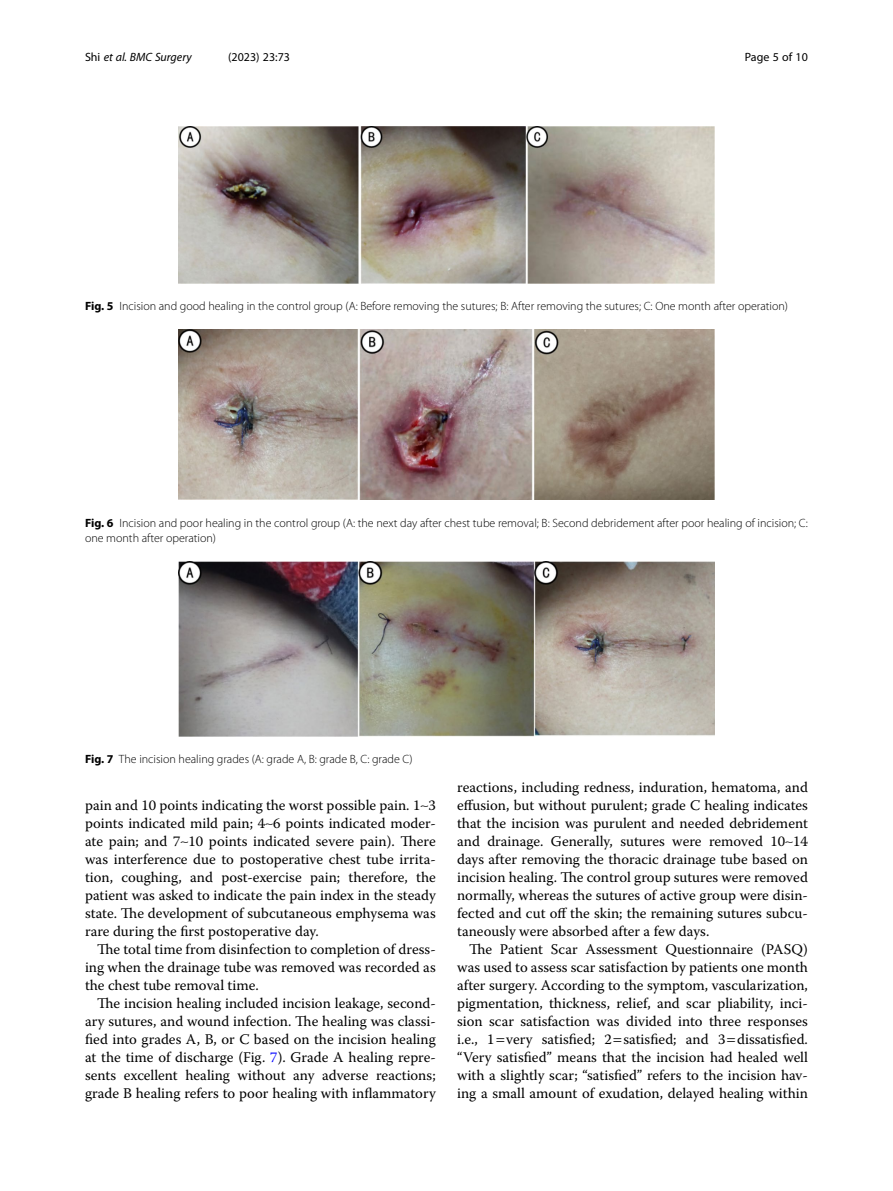
<style>
.page{position:relative;width:893px;height:1191px;background:#fff}
.page>*{position:absolute;margin:0;border:0;box-sizing:border-box;transform-origin:0 0}
.Body_Text_Indent{font:14.7px/18px "Warnock Pro";color:#000;text-align:justify}
.Figure_Caption{font:300 12px/15px "Myriad Pro";color:#000}
.t1{font:12px "Myriad Pro";color:#000}
.t2{font:italic 12px "Myriad Pro";color:#000}
.s1{font-style:normal}
.s2{font-weight:700}
.s3{color:#00f}
</style>
<div class="page">
<img style="left:178px;top:561px;width:536px;height:175px">
<img style="left:178px;top:329px;width:536px;height:170px">
<img style="left:178px;top:126px;width:536px;height:157px">
<p class="t2" style="left:85px;top:50px;width:108px"><span class="s1">Shi</span> et al. BMC Surgery</p>
<p class="t1" style="left:228px;top:50px;width:63px">(2023) 23:73</p>
<p class="t1" style="left:745px;top:50px;width:65px">Page 5 of 10</p>
<p class="Figure_Caption" style="left:85px;top:299px;width:704px"><span class="s2">Fig. 5</span> Incision and good healing in the control group (A: Before removing the sutures; B: After removing the sutures; C: One month after operation)</p>
<p class="Figure_Caption" style="left:85px;top:515px;width:724px"><span class="s2">Fig. 6</span> Incision and poor healing in the control group (A: the next day after chest tube removal; B: Second debridement after poor healing of incision; C: one month after operation)</p>
<p class="Figure_Caption" style="left:85px;top:752px;width:329px"><span class="s2">Fig. 7</span> The incision healing grades (A: grade A, B: grade B, C: grade C)</p>
<p class="Body_Text_Indent" style="left:85px;top:796px;width:352px">pain and 10 points indicating the worst possible pain. 1 3 points indicated mild pain; 4 6 points indicated moder&shy;ate pain; and 7 10 points indicated severe pain). There was interference due to postoperative chest tube irrita&shy;tion, coughing, and post-exercise pain; therefore, the patient was asked to indicate the pain index in the steady state. The development of subcutaneous emphysema was rare during the first postoperative day.</p>
<p class="Body_Text_Indent" style="left:85px;top:940px;width:352px;text-indent:12px">The total time from disinfection to completion of dress&shy;ing when the drainage tube was removed was recorded as the chest tube removal time.</p>
<p class="Body_Text_Indent" style="left:85px;top:994px;width:352px;text-indent:12px">The incision healing included incision leakage, second&shy;ary sutures, and wound infection. The healing was classi&shy;fied into grades A, B, or C based on the incision healing at the time of discharge (Fig. <span class="s3">7</span>). Grade A healing repre&shy;sents excellent healing without any adverse reactions; grade B healing refers to poor healing with inflammatory</p>
<p class="Body_Text_Indent" style="left:457px;top:778px;width:352px">reactions, including redness, induration, hematoma, and effusion, but without purulent; grade C healing indicates that the incision was purulent and needed debridement and drainage. Generally, sutures were removed 10 14 days after removing the thoracic drainage tube based on incision healing. The control group sutures were removed normally, whereas the sutures of active group were disin&shy;fected and cut off the skin; the remaining sutures subcu&shy;taneously were absorbed after a few days.</p>
<p class="Body_Text_Indent" style="left:457px;top:940px;width:352px;text-indent:12px">The Patient Scar Assessment Questionnaire (PASQ) was used to assess scar satisfaction by patients one month after surgery. According to the symptom, vascularization, pigmentation, thickness, relief, and scar pliability, inci&shy;sion scar satisfaction was divided into three responses i.e., 1 very satisfied; 2 satisfied; and 3 dissatisfied. “Very satisfied” means that the incision had healed well with a slightly scar; “satisfied” refers to the incision hav&shy;ing a small amount of exudation, delayed healing within</p>
</div>
